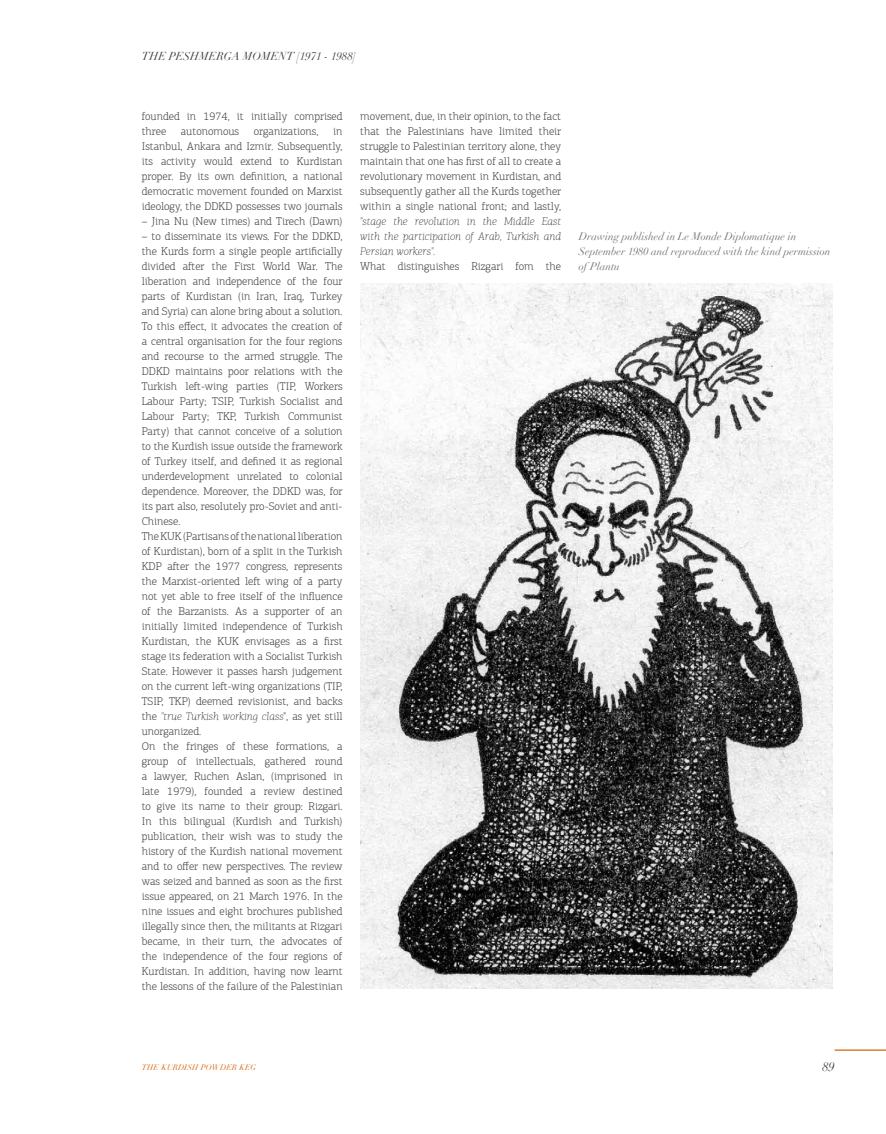
<style>
.page{position:relative;width:886px;height:1134px;background:#fff}
.page>*{position:absolute;margin:0;border:0;box-sizing:border-box;transform-origin:0 0}
.t1{font:italic 12.5px "Didot";color:#3e3d40}
.t2{font:300 11.25px/15px "PF Agora Slab Pro";color:#3e3d40}
.t3{font:italic 100 11.25px/15px "PF Agora Slab Pro";color:#3e3d40;text-align:justify}
.t4{font:italic 11.25px "Didot";color:#3e3d40}
.t5{font:italic 10.62px/15px "Didot";color:#707172}
.t6{font:italic 7.88px "Didot";color:#d8650b}
.s1{font-weight:100;font-style:italic}
</style>
<div class="page">
<hr style="left:834px;top:1049px;width:52px;height:2px;background:#d8650b">
<img style="left:360px;top:283px;width:473px;height:705px">
<p class="t4" style="left:142px;top:49px;width:216px">THE PESHMERGA MOMENT [1971 - 1988]</p>
<p class="t2" style="left:142px;top:109px;width:202px">founded in 1974, it initially comprised three</p>
<p class="t2" style="left:142px;top:124px;width:202px;text-align:justify;text-indent:192px">in Istanbul, Ankara and Izmir. Subsequently, its activity would extend to Kurdistan proper. By its own definition, a national democratic movement founded on Marxist ideology, the DDKD possesses two journals</p>
<p class="t2" style="left:142px;top:214px;width:202px">– Jina Nu (New times) and Tirech (Dawn)</p>
<p class="t2" style="left:142px;top:229px;width:202px">– to disseminate its views. For the DDKD, the Kurds form a single people artificially divided after the First World War. The liberation and independence of the four parts of Kurdistan (in Iran, Iraq, Turkey and Syria) can alone bring about a solution.<br>To this effect, it advocates the creation of a central organisation for the four regions and recourse to the armed struggle. The DDKD maintains poor relations with the Turkish left-wing parties (TIP, Workers Labour Party; TSIP, Turkish Socialist and Labour Party; TKP, Turkish Communist Party) that cannot conceive of a solution to the Kurdish issue outside the framework of Turkey itself, and defined it as regional underdevelopment unrelated to colonial dependence. Moreover, the DDKD was, for its part also, resolutely pro-Soviet and anti-Chinese.<br>The KUK (Partisans of the national liberation of Kurdistan), born of a split in the Turkish KDP after the 1977 congress, represents the Marxist-oriented left wing of a party not yet able to free itself of the influence of the Barzanists. As a supporter of an initially limited independence of Turkish Kurdistan, the KUK envisages as a first stage its federation with a Socialist Turkish State. However it passes harsh judgement on the current left-wing organizations (TIP, TSIP, TKP) deemed revisionist, and backs the <span class="s1">"true Turkish working class</span>", as yet still unorganized.<br>On the fringes of these formations, a group of intellectuals, gathered round a lawyer, Ruchen Aslan, (imprisoned in late 1979), founded a review destined to give its name to their group: Rizgari.<br>In this bilingual (Kurdish and Turkish) publication, their wish was to study the history of the Kurdish national movement and to offer new perspectives. The review was seized and banned as soon as the first issue appeared, on 21 March 1976. In the nine issues and eight brochures published illegally since then, the militants at Rizgari became, in their turn, the advocates of the independence of the four regions of Kurdistan. In addition, having now learnt the lessons of the failure of the Palestinian</p>
<p class="t2" style="left:181px;top:124px;width:60px">autonomous</p>
<p class="t2" style="left:254px;top:124px;width:66px">organizations,</p>
<p class="t2" style="left:360px;top:109px;width:202px;text-align:justify">movement, due, in their opinion, to the fact that the Palestinians have limited their struggle to Palestinian territory alone, they maintain that one has first of all to create a revolutionary movement in Kurdistan, and subsequently gather all the Kurds together within a single national front; and lastly,</p>
<p class="t3" style="left:360px;top:214px;width:202px">"stage the revolution in the Middle East with the participation of Arab, Turkish and Persian workers".</p>
<p class="t2" style="left:360px;top:259px;width:202px">What distinguishes Rizgari fom the</p>
<p class="t5" style="left:579px;top:229px;width:253px">Drawing published in Le Monde Diplomatique in<br>September 1980 and reproduced with the kind permission of Plantu</p>
<p class="t6" style="left:142px;top:1063px;width:116px">THE KURDISH POWDER KEG</p>
<p class="t1" style="left:822px;top:1059px;width:14px">89</p>
</div>
